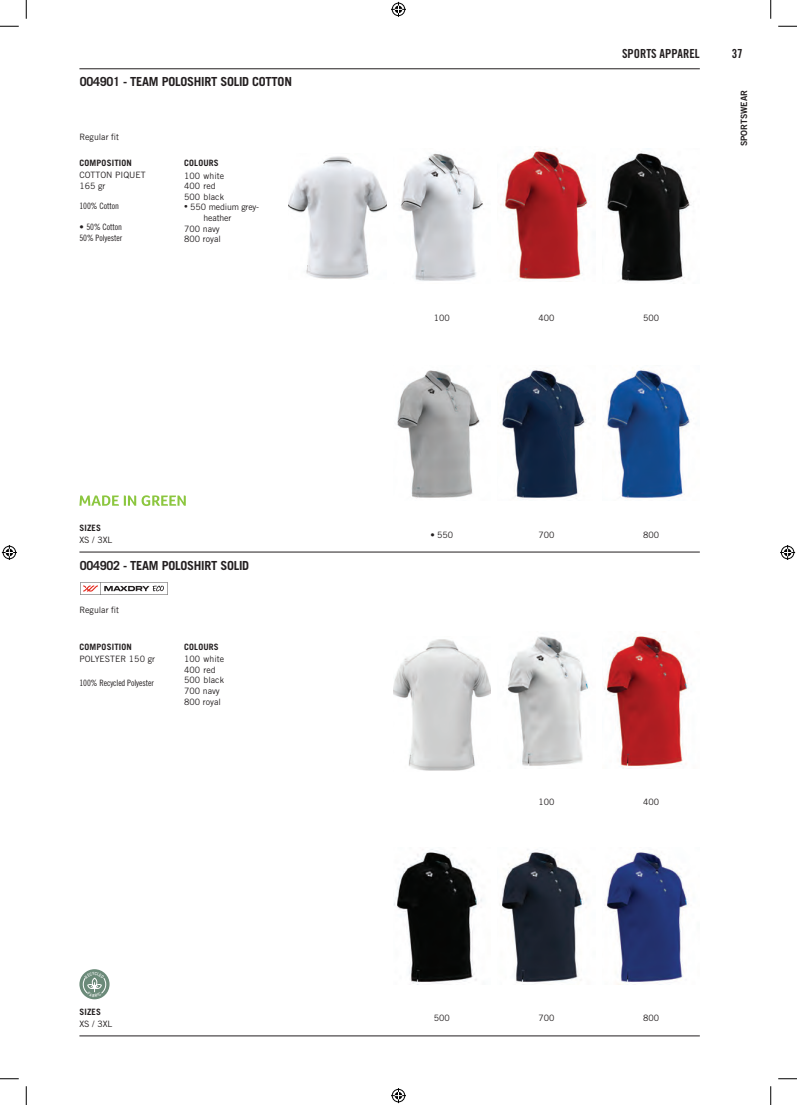
<style>
.page{position:relative;width:797px;height:1105px;background:#fff}
.page>*{position:absolute;margin:0;border:0;box-sizing:border-box;transform-origin:0 0}
.P_-_CODICE{font:700 12.5px "Trade Gothic LT Std";letter-spacing:-.02em;color:#231f20}
.t1{font:12.5px "Trade Gothic LT Std Bd Cn 20";color:#231f20}
.P_-_COLORE{font:8.75px "Trade Gothic LT Std";color:#231f20}
.P_-_DESCRIZIONE{font:8.75px "Trade Gothic LT Std";color:#231f20}
.P_-_TITOLO{font:700 8.75px "Trade Gothic LT Std";letter-spacing:.02em;color:#231f20}
.P_-_COLORE_immagine{font:8.75px "Trade Gothic LT Std";color:#231f20}
.P_-_DESCRIZIONE-2{font:8.75px "Trade Gothic LT Std Cn 18";letter-spacing:-.01em;color:#231f20}
.P_-_COLORE-2{font:8.75px/10.6px "Trade Gothic LT Std";letter-spacing:-.02em;color:#231f20}
.P_-_COMPOSIZIONE_FW2{font:8.75px "Trade Gothic LT Std Cn 18";letter-spacing:-.01em;color:#231f20}
.t2{font:8.75px "Trade Gothic LT Std Bd 2";color:#231f20}
.t3{font:condensed 5.88px "Myriad Pro";color:#231f20}
.s1{font-family:"Trade Gothic LT Std"}
.s2{font-weight:700;font-size:7.5px}
.s3{font-weight:700}
</style>
<div class="page">
<hr style="left:79px;top:1035px;width:620px;height:1px;background:#231f20">
<hr style="left:79px;top:552px;width:620px;height:1px;background:#231f20">
<img style="left:288px;top:156px;width:98px;height:123px">
<img style="left:400px;top:153px;width:83px;height:128px">
<img style="left:500px;top:148px;width:88px;height:132px">
<img style="left:605px;top:151px;width:86px;height:131px">
<img style="left:397px;top:370px;width:83px;height:128px">
<img style="left:500px;top:370px;width:86px;height:129px">
<img style="left:603px;top:369px;width:87px;height:131px">
<svg style="left:79px;top:495px;width:57px;height:11px"></svg>
<svg style="left:142px;top:495px;width:44px;height:11px"></svg>
<svg style="left:80px;top:582px;width:88px;height:13px"></svg>
<img style="left:393px;top:639px;width:97px;height:132px">
<img style="left:507px;top:636px;width:82px;height:130px">
<img style="left:604px;top:636px;width:85px;height:133px">
<img style="left:394px;top:849px;width:88px;height:136px">
<img style="left:500px;top:851px;width:87px;height:134px">
<img style="left:604px;top:852px;width:85px;height:133px">
<svg style="left:79px;top:969px;width:31px;height:30px"></svg>
<hr style="left:79px;top:68px;width:620px;height:1px;background:#231f20">
<svg style="left:0;top:25px;width:19px;height:2px"></svg>
<svg style="left:778px;top:25px;width:19px;height:2px"></svg>
<svg style="left:0;top:1078px;width:19px;height:1px"></svg>
<svg style="left:778px;top:1078px;width:19px;height:1px"></svg>
<svg style="left:25px;top:0;width:2px;height:19px"></svg>
<svg style="left:25px;top:1086px;width:2px;height:19px"></svg>
<svg style="left:770px;top:0;width:1px;height:19px"></svg>
<svg style="left:770px;top:1086px;width:1px;height:19px"></svg>
<svg style="left:391px;top:2px;width:15px;height:15px"></svg>
<svg style="left:391px;top:1088px;width:15px;height:15px"></svg>
<svg style="left:2px;top:545px;width:15px;height:15px"></svg>
<svg style="left:780px;top:545px;width:15px;height:15px"></svg>
<svg style="left:83px;top:972px;width:23px;height:25px"></svg>
<p class="P_-_CODICE" style="left:80px;top:74px;width:214px">004901 - TEAM POLOSHIRT SOLID COTTON</p>
<p class="P_-_DESCRIZIONE" style="left:79px;top:132px;width:41px">Regular fit</p>
<p class="P_-_TITOLO" style="left:79px;top:158px;width:54px">COMPOSITION</p>
<p class="P_-_DESCRIZIONE" style="left:79px;top:170px;width:68px">COTTON PIQUET</p>
<p class="P_-_DESCRIZIONE" style="left:79px;top:181px;width:27px">165 gr</p>
<p class="P_-_DESCRIZIONE-2" style="left:79px;top:201px;width:41px">100% Cotton</p>
<p class="P_-_DESCRIZIONE-2" style="left:79px;top:222px;width:44px"><span class="s1">•</span> 50% Cotton</p>
<p class="P_-_DESCRIZIONE-2" style="left:79px;top:232px;width:44px">50% Polyester</p>
<p class="P_-_TITOLO" style="left:184px;top:158px;width:36px">COLOURS</p>
<p class="P_-_COLORE" style="left:184px;top:170px;width:41px">100 white</p>
<p class="P_-_COLORE" style="left:184px;top:181px;width:33px">400 red</p>
<p class="P_-_COLORE" style="left:184px;top:191px;width:41px">500 black</p>
<p class="P_-_COLORE-2" style="left:204px;top:202px;width:57px;text-indent:-19px"><span class="s2">•</span> 550 medium grey&shy;heather</p>
<p class="P_-_COLORE" style="left:184px;top:223px;width:37px">700 navy</p>
<p class="P_-_COLORE" style="left:184px;top:234px;width:38px">800 royal</p>
<p class="P_-_TITOLO" style="left:79px;top:522px;width:23px">SIZES</p>
<p class="P_-_DESCRIZIONE" style="left:79px;top:535px;width:35px">XS / 3XL</p>
<p class="P_-_CODICE" style="left:80px;top:558px;width:171px">004902 - TEAM POLOSHIRT SOLID</p>
<p class="P_-_DESCRIZIONE" style="left:79px;top:605px;width:41px">Regular fit</p>
<p class="t3" style="left:112px;top:641px;width:29px">PANTONE 485 C</p>
<p class="P_-_TITOLO" style="left:79px;top:641px;width:54px">COMPOSITION</p>
<p class="P_-_DESCRIZIONE" style="left:79px;top:654px;width:77px">POLYESTER 150 gr</p>
<p class="P_-_COMPOSIZIONE_FW2" style="left:79px;top:677px;width:76px">100% Recycled Polyester</p>
<p class="P_-_TITOLO" style="left:184px;top:641px;width:36px">COLOURS</p>
<p class="P_-_COLORE" style="left:184px;top:654px;width:41px">100 white</p>
<p class="P_-_COLORE" style="left:184px;top:664px;width:33px">400 red</p>
<p class="P_-_COLORE" style="left:184px;top:675px;width:41px">500 black</p>
<p class="P_-_COLORE" style="left:184px;top:686px;width:37px">700 navy</p>
<p class="P_-_COLORE" style="left:184px;top:696px;width:38px">800 royal</p>
<p class="P_-_TITOLO" style="left:79px;top:1006px;width:23px">SIZES</p>
<p class="P_-_DESCRIZIONE" style="left:79px;top:1018px;width:35px">XS / 3XL</p>
<h1 class="t1" style="left:622px;top:46px;width:79px">SPORTS APPAREL</h1>
<h1 class="t1" style="left:731px;top:46px;width:13px">37</h1>
<p class="t2" style="left:738px;top:146px;width:58px;rotate:-90deg">SPORTSWEAR</p>
<p class="P_-_COLORE_immagine" style="left:434px;top:313px;width:18px">100</p>
<p class="P_-_COLORE_immagine" style="left:538px;top:313px;width:18px">400</p>
<p class="P_-_COLORE_immagine" style="left:643px;top:313px;width:18px">500</p>
<p class="P_-_COLORE_immagine" style="left:430px;top:529px;width:24px"><span class="s3">•</span> 550</p>
<p class="P_-_COLORE_immagine" style="left:538px;top:529px;width:18px">700</p>
<p class="P_-_COLORE_immagine" style="left:643px;top:529px;width:18px">800</p>
<p class="P_-_COLORE_immagine" style="left:538px;top:797px;width:18px">100</p>
<p class="P_-_COLORE_immagine" style="left:643px;top:797px;width:18px">400</p>
<p class="P_-_COLORE_immagine" style="left:434px;top:1013px;width:18px">500</p>
<p class="P_-_COLORE_immagine" style="left:538px;top:1013px;width:18px">700</p>
<p class="P_-_COLORE_immagine" style="left:643px;top:1013px;width:18px">800</p>
</div>
